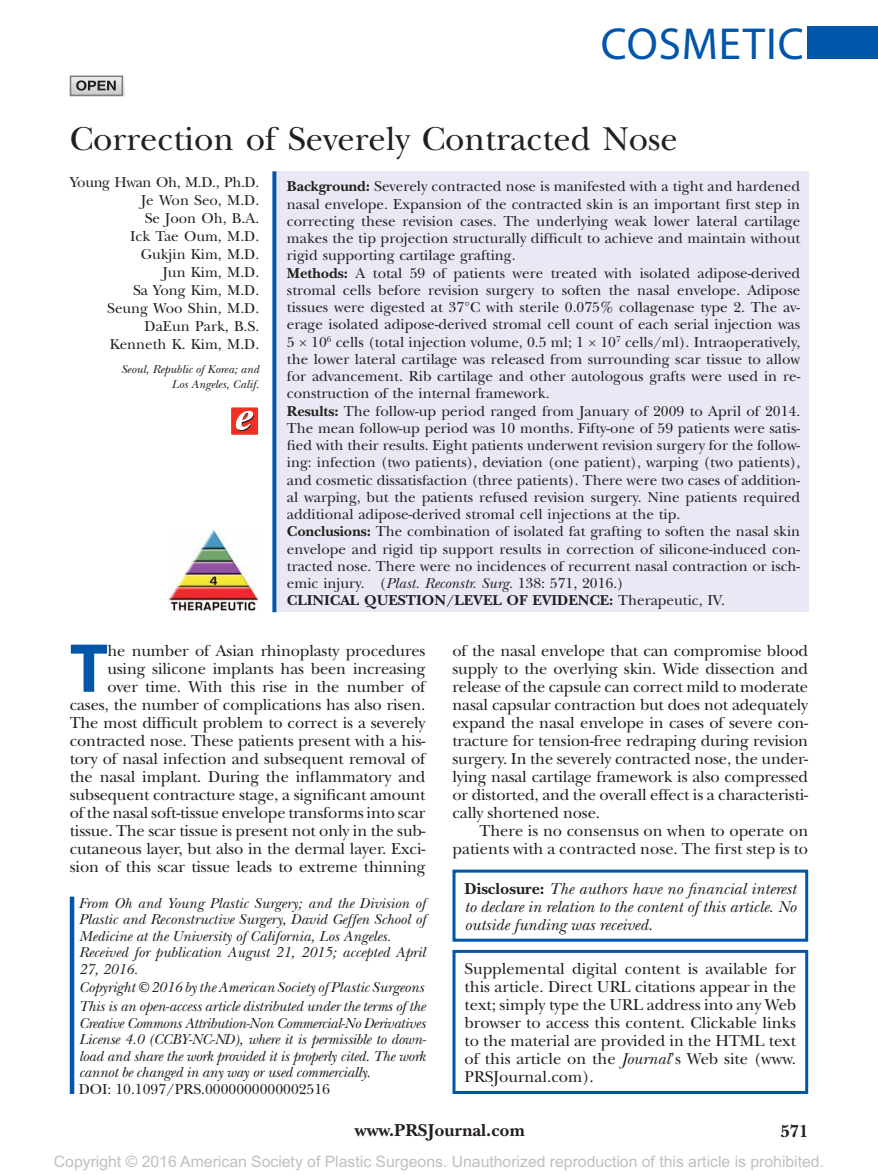
<style>
.page{position:relative;width:878px;height:1175px;background:#fff}
.page>*{position:absolute;margin:0;border:0;box-sizing:border-box;transform-origin:0 0}
.t1{font:700 69.9px "Myriad Pro";color:#0156aa}
.t2{font:45px "Myriad Pro";letter-spacing:.02em;color:#0156aa}
.t3{font:34.5px "New Baskerville";color:#241f1f}
.t4{font:700 18px "New Baskerville";color:#241f1f}
.t5{font:16.5px/18px "New Baskerville";letter-spacing:-.01em;color:#241f1f;text-align:justify}
.t6{font:italic 16.5px/18px "New Baskerville";color:#241f1f;text-align:justify}
.t7{font:15.75px "Arial MT Std";color:#c0bfc1}
.t8{font:15px/17.2px "New Baskerville";color:#241f1f;text-align:right}
.t9{font:italic 15px/16.5px "New Baskerville";color:#241f1f}
.t10{font:italic 12px/15px "New Baskerville";color:#241f1f;text-align:right}
.s1{font-weight:700}
.s2{font-style:italic}
.s3{font-weight:700;font-style:normal}
</style>
<div class="page">
<div style="left:807px;top:26px;width:71px;height:33px;background:#0156aa"></div>
<div style="left:452px;top:869px;width:356px;height:72px;border:3px solid #0156aa"></div>
<div style="left:273px;top:171px;width:536px;height:441px;background:#e9e9f5"></div>
<svg style="left:272px;top:171px;width:4px;height:441px;background:#1a66b2"></svg>
<div style="left:452px;top:949px;width:356px;height:145px;border:3px solid #0156aa"></div>
<img style="left:169px;top:529px;width:90px;height:81px">
<div style="left:231px;top:407px;width:27px;height:28px;background:#f03023"></div>
<svg style="left:235px;top:410px;width:19px;height:21px"></svg>
<img style="left:69px;top:75px;width:55px;height:22px">
<div style="left:70px;top:76px;width:53px;height:20px;border:2px solid #7d7c7e"></div>
<svg style="left:76px;top:80px;width:40px;height:11px"></svg>
<hr style="left:70px;top:1054px;width:4px;height:40px;background:#0156aa">
<hr style="left:70px;top:896px;width:4px;height:158px;background:#0156aa">
<h2 class="t2" style="left:600px;top:16px;width:204px">COSMETIC</h2>
<h3 class="t3" style="left:70px;top:119px;width:609px">Correction of Severely Contracted Nose</h3>
<p class="t8" style="left:71px;top:173px;width:190px;line-height:18px">Young Hwan Oh, M.D., Ph.D.<br>Je Won Seo, M.D.<br>Se Joon Oh, B.A.<br>Ick Tae Oum, M.D.<br>Gukjin Kim, M.D.<br>Jun Kim, M.D.<br>Sa Yong Kim, M.D.<br>Seung Woo Shin, M.D.<br>DaEun Park, B.S.<br>Kenneth K. Kim, M.D.</p>
<p class="t10" style="left:121px;top:361px;width:140px">Seoul, Republic of Korea; and<br>Los Angeles, Calif.</p>
<p class="t8" style="left:287px;top:178px;width:515px;text-align:left"><span class="s1">Background:</span> Severely contracted nose is manifested with a tight and hardened nasal envelope. Expansion of the contracted skin is an important first step in correcting these revision cases. The underlying weak lower lateral cartilage makes the tip projection structurally difficult to achieve and maintain without rigid supporting cartilage grafting.<br><span class="s1">Methods:</span> A total 59 of patients were treated with isolated adipose-derived stromal cells before revision surgery to soften the nasal envelope. Adipose tissues were digested at 37°C with sterile 0.075% collagenase type 2. The av&shy;erage isolated adipose-derived stromal cell count of each serial injection was 5 × 10<sup>6</sup> cells (total injection volume, 0.5 ml; 1 × 10<sup>7</sup> cells/ml). Intraoperatively, the lower lateral cartilage was released from surrounding scar tissue to allow for advancement. Rib cartilage and other autologous grafts were used in re&shy;construction of the internal framework.<br><span class="s1">Results:</span> The follow-up period ranged from January of 2009 to April of 2014.<br>The mean follow-up period was 10 months. Fifty-one of 59 patients were satis&shy;fied with their results. Eight patients underwent revision surgery for the follow&shy;ing: infection (two patients), deviation (one patient), warping (two patients), and cosmetic dissatisfaction (three patients). There were two cases of addition&shy;al warping, but the patients refused revision surgery. Nine patients required additional adipose-derived stromal cell injections at the tip.<br><span class="s1">Conclusions:</span> The combination of isolated fat grafting to soften the nasal skin envelope and rigid tip support results in correction of silicone-induced con&shy;tracted nose. There were no incidences of recurrent nasal contraction or isch&shy;emic injury. (<span class="s2">Plast. Reconstr. Surg.</span> 138: 571, 2016.)<br><span class="s1">CLINICAL QUESTION/LEVEL OF EVIDENCE:</span> Therapeutic, IV.</p>
<p class="t5" style="left:70px;top:641px;width:357px;text-align:right">he number of Asian rhinoplasty procedures using silicone implants has been increasing<br>over time. With this rise in the number of cases, the number of complications has also risen.<br>The most difficult problem to correct is a severely contracted nose. These patients present with a his&shy;tory of nasal infection and subsequent removal of the nasal implant. During the inflammatory and subsequent contracture stage, a significant amount of the nasal soft-tissue envelope transforms into scar tissue. The scar tissue is present not only in the sub&shy;cutaneous layer, but also in the dermal layer. Exci&shy;sion of this scar tissue leads to extreme thinning</p>
<p class="t5" style="left:452px;top:641px;width:357px">of the nasal envelope that can compromise blood supply to the overlying skin. Wide dissection and release of the capsule can correct mild to moderate nasal capsular contraction but does not adequately expand the nasal envelope in cases of severe con&shy;tracture for tension-free redraping during revision surgery. In the severely contracted nose, the under&shy;lying nasal cartilage framework is also compressed or distorted, and the overall effect is a characteristi&shy;cally shortened nose.</p>
<h1 class="t1" style="left:70px;top:622px;width:40px">T</h1>
<p class="t5" style="left:452px;top:821px;width:357px;text-align:right">There is no consensus on when to operate on patients with a contracted nose. The first step is to</p>
<p class="t9" style="left:79px;top:894px;width:348px">From Oh and Young Plastic Surgery; and the Division of Plastic and Reconstructive Surgery, David Geffen School of Medicine at the University of California, Los Angeles.<br>Received for publication August 21, 2015; accepted April 27, 2016.</p>
<p class="t9" style="left:79px;top:998px;width:349px;text-align:justify">This is an open-access article distributed under the terms of the Creative Commons Attribution-Non Commercial-No Derivatives License 4.0 (CCBY-NC-ND), where it is permissible to down&shy;load and share the work provided it is properly cited. The work cannot be changed in any way or used commercially.</p>
<p class="t8" style="left:79px;top:1080px;width:253px">DOI: 10.1097/PRS.0000000000002516</p>
<p class="t9" style="left:79px;top:979px;width:347px">Copyright © 2016 by the American Society of Plastic Surgeons</p>
<p class="t6" style="left:464px;top:879px;width:333px"><span class="s3">Disclosure:</span> The authors have no financial interest to declare in relation to the content of this article. No outside funding was received.</p>
<p class="t5" style="left:464px;top:959px;width:333px">Supplemental digital content is available for this article. Direct URL citations appear in the text; simply type the URL address into any Web browser to access this content. Clickable links to the material are provided in the HTML text of this article on the <span class="s2">Journal</span>’s Web site (www.<br>PRSJournal.com).</p>
<p class="t4" style="left:355px;top:1119px;width:171px">www.PRSJournal.com</p>
<p class="t4" style="left:780px;top:1120px;width:30px">571</p>
<p class="t7" style="left:54px;top:1152px;width:771px">Copyright © 2016 American Society of Plastic Surgeons. Unauthorized reproduction of this article is prohibited.</p>
</div>
